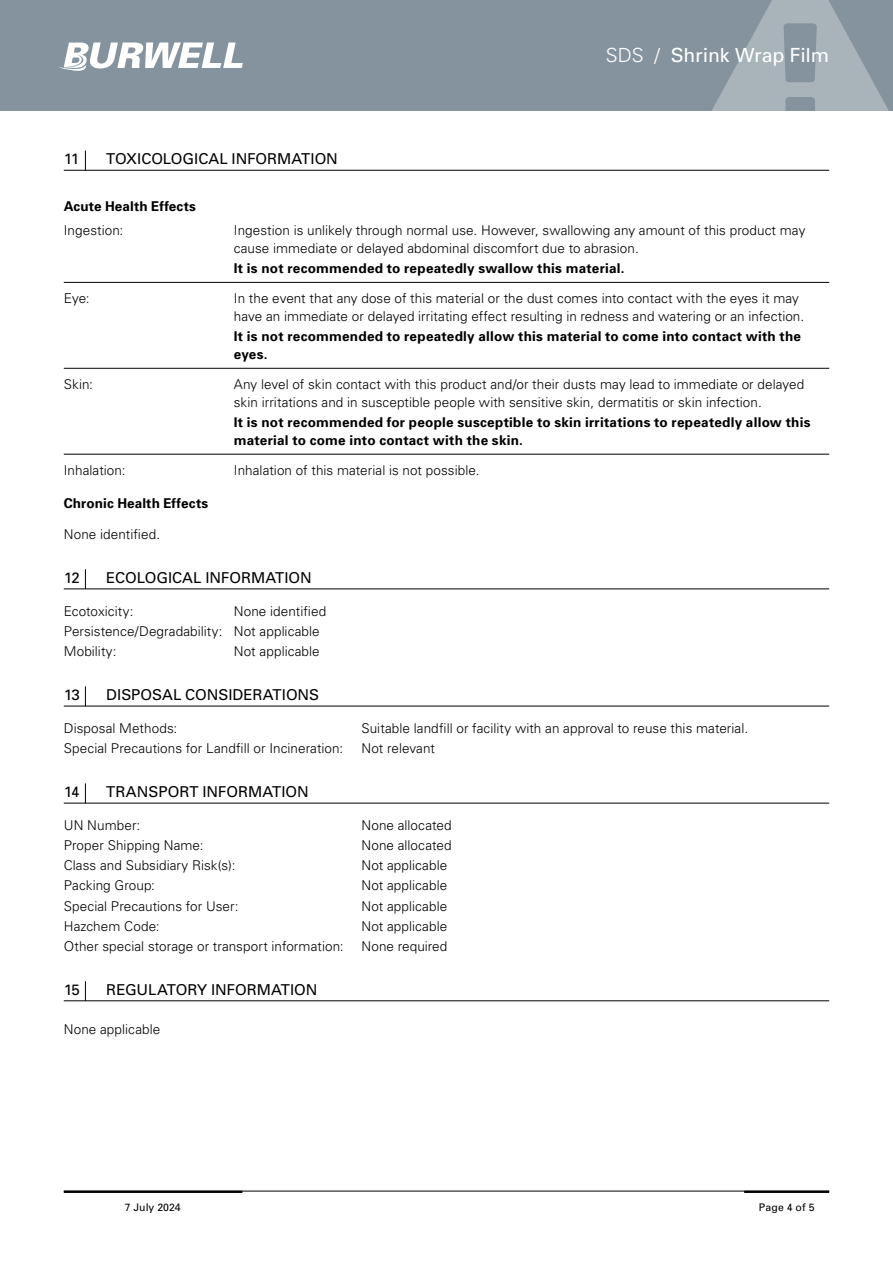
<style>
.page{position:relative;width:893px;height:1263px;background:#fff}
.page>*{position:absolute;margin:0;border:0;box-sizing:border-box;transform-origin:0 0}
.t1{font:19.5px "Univers";letter-spacing:-.01em;color:#fff}
.t2{font:15px "Univers";color:#000}
.t3{font:300 13.5px/18px "Univers";letter-spacing:.005em;color:#000}
.t4{font:700 13.5px/18px "Univers";letter-spacing:.015em;color:#000}
.t5{font:10.5px "Univers";color:#000}
.s1{font-weight:300}
</style>
<div class="page">
<div style="left:0;top:0;width:893px;height:111px;background:#85939e"></div>
<svg style="left:712px;top:0;width:177px;height:111px"></svg>
<hr style="left:744px;top:1191px;width:85px;height:2px;background:#000">
<hr style="left:64px;top:1191px;width:178px;height:2px;background:#000">
<svg style="left:59px;top:43px;width:184px;height:28px"></svg>
<hr style="left:64px;top:1191px;width:765px;height:1px;background:#000">
<hr style="left:64px;top:170px;width:765px;height:1px;background:#000">
<hr style="left:64px;top:588px;width:765px;height:1px;background:#000">
<hr style="left:64px;top:706px;width:765px;height:1px;background:#000">
<hr style="left:64px;top:803px;width:765px;height:1px;background:#000">
<hr style="left:64px;top:1000px;width:765px;height:1px;background:#000">
<svg style="left:85px;top:151px;width:1px;height:19px"></svg>
<hr style="left:64px;top:282px;width:765px;height:1px;background:#000">
<hr style="left:64px;top:368px;width:765px;height:1px;background:#000">
<hr style="left:64px;top:454px;width:765px;height:1px;background:#000">
<svg style="left:85px;top:569px;width:1px;height:19px"></svg>
<svg style="left:85px;top:686px;width:1px;height:20px"></svg>
<svg style="left:85px;top:783px;width:1px;height:20px"></svg>
<svg style="left:85px;top:981px;width:1px;height:20px"></svg>
<h1 class="t1" style="left:606px;top:43px;width:225px"><span class="s1">SDS /</span> Shrink Wrap Film</h1>
<p class="t2" style="left:64px;top:150px;width:17px">11</p>
<p class="t2" style="left:106px;top:150px;width:233px">TOXICOLOGICAL INFORMATION</p>
<p class="t4" style="left:64px;top:196px;width:134px">Acute Health Effects</p>
<p class="t3" style="left:64px;top:221px;width:61px">Ingestion:</p>
<p class="t3" style="left:234px;top:221px;width:573px">Ingestion is unlikely through normal use. However, swallowing any amount of this product may cause immediate or delayed abdominal discomfort due to abrasion.</p>
<p class="t4" style="left:234px;top:259px;width:392px">It is not recommended to repeatedly swallow this material.</p>
<p class="t3" style="left:64px;top:289px;width:27px">Eye:</p>
<p class="t3" style="left:234px;top:289px;width:572px">In the event that any dose of this material or the dust comes into contact with the eyes it may have an immediate or delayed irritating effect resulting in redness and watering or an infection.</p>
<p class="t4" style="left:234px;top:327px;width:569px">It is not recommended to repeatedly allow this material to come into contact with the eyes.</p>
<p class="t3" style="left:64px;top:375px;width:31px">Skin:</p>
<p class="t3" style="left:234px;top:375px;width:572px">Any level of skin contact with this product and/or their dusts may lead to immediate or delayed skin irritations and in susceptible people with sensitive skin, dermatitis or skin infection.</p>
<p class="t4" style="left:234px;top:413px;width:578px">It is not recommended for people susceptible to skin irritations to repeatedly allow this material to come into contact with the skin.</p>
<p class="t3" style="left:64px;top:460px;width:63px">Inhalation:</p>
<p class="t3" style="left:234px;top:460px;width:247px">Inhalation of this material is not possible.</p>
<p class="t4" style="left:64px;top:494px;width:146px">Chronic Health Effects</p>
<p class="t3" style="left:64px;top:525px;width:98px">None identified.</p>
<p class="t2" style="left:64px;top:568px;width:18px">12</p>
<p class="t2" style="left:106px;top:568px;width:207px">ECOLOGICAL INFORMATION</p>
<p class="t3" style="left:64px;top:602px;width:71px">Ecotoxicity:</p>
<p class="t3" style="left:64px;top:601px;width:264px;line-height:20.1px;text-indent:170px">None identified<br>Persistence/Degradability: Not applicable<br>Mobility:</p>
<p class="t3" style="left:234px;top:642px;width:87px">Not applicable</p>
<p class="t2" style="left:64px;top:685px;width:18px">13</p>
<p class="t2" style="left:106px;top:685px;width:214px">DISPOSAL CONSIDERATIONS</p>
<p class="t3" style="left:64px;top:719px;width:115px">Disposal Methods:</p>
<p class="t3" style="left:361px;top:719px;width:388px">Suitable landfill or facility with an approval to reuse this material.</p>
<p class="t3" style="left:64px;top:739px;width:281px">Special Precautions for Landfill or Incineration:</p>
<p class="t3" style="left:361px;top:739px;width:75px">Not relevant</p>
<p class="t2" style="left:64px;top:782px;width:17px">14</p>
<p class="t2" style="left:106px;top:782px;width:204px">TRANSPORT INFORMATION</p>
<p class="t3" style="left:64px;top:816px;width:78px">UN Number:</p>
<p class="t3" style="left:361px;top:816px;width:92px">None allocated</p>
<p class="t3" style="left:64px;top:836px;width:141px">Proper Shipping Name:</p>
<p class="t3" style="left:361px;top:836px;width:92px">None allocated</p>
<p class="t3" style="left:64px;top:856px;width:173px">Class and Subsidiary Risk(s):</p>
<p class="t3" style="left:361px;top:856px;width:87px">Not applicable</p>
<p class="t3" style="left:64px;top:876px;width:93px">Packing Group:</p>
<p class="t3" style="left:361px;top:876px;width:87px">Not applicable</p>
<p class="t3" style="left:64px;top:896px;width:176px">Special Precautions for User:</p>
<p class="t3" style="left:361px;top:896px;width:87px">Not applicable</p>
<p class="t3" style="left:64px;top:916px;width:97px">Hazchem Code:</p>
<p class="t3" style="left:361px;top:916px;width:87px">Not applicable</p>
<p class="t3" style="left:64px;top:937px;width:281px">Other special storage or transport information:</p>
<p class="t3" style="left:361px;top:937px;width:87px">None required</p>
<p class="t2" style="left:64px;top:980px;width:18px">15</p>
<p class="t2" style="left:106px;top:980px;width:213px">REGULATORY INFORMATION</p>
<p class="t3" style="left:64px;top:1020px;width:98px">None applicable</p>
<p class="t5" style="left:125px;top:1200px;width:58px">7 July 2024</p>
<p class="t5" style="left:759px;top:1200px;width:57px">Page 4 of 5</p>
</div>
